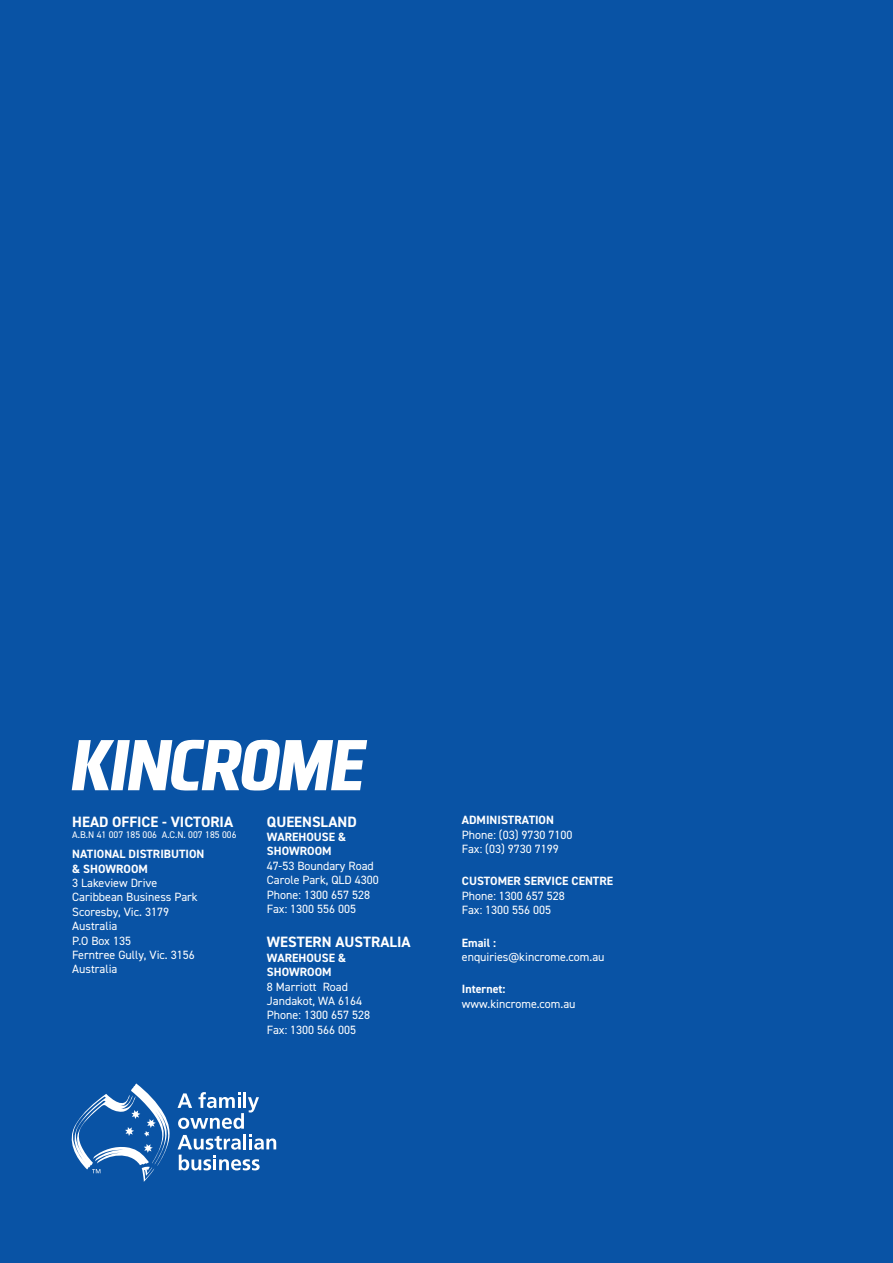
<style>
.page{position:relative;width:893px;height:1263px;background:#0953a5}
.page>*{position:absolute;margin:0;border:0;box-sizing:border-box;transform-origin:0 0}
.t1{font:700 15px "DIN2014";color:#fff}
.t2{font:12px "DIN2014";color:#fff}
.t3{font:700 12px/14.4px "DIN2014";color:#fff}
.t4{font:9.6px "DIN2014";color:#fff}
</style>
<div class="page">
<svg style="left:178px;top:1092px;width:98px;height:78px"></svg>
<svg style="left:71px;top:1083px;width:99px;height:99px"></svg>
<svg style="left:72px;top:740px;width:295px;height:50px"></svg>
<p class="t1" style="left:72px;top:811px;width:162px">HEAD OFFICE - VICTORIA</p>
<p class="t4" style="left:72px;top:829px;width:166px">A.B.N 41 007 185 006 A.C.N. 007 185 006</p>
<p class="t3" style="left:72px;top:847px;width:134px">NATIONAL DISTRIBUTION &amp; SHOWROOM</p>
<p class="t2" style="left:72px;top:875px;width:87px">3 Lakeview Drive</p>
<p class="t2" style="left:72px;top:890px;width:127px">Caribbean Business Park</p>
<p class="t2" style="left:72px;top:904px;width:98px">Scoresby, Vic. 3179</p>
<p class="t2" style="left:72px;top:918px;width:47px">Australia</p>
<p class="t2" style="left:72px;top:933px;width:60px">P.O Box 135</p>
<p class="t2" style="left:72px;top:947px;width:124px">Ferntree Gully, Vic. 3156</p>
<p class="t2" style="left:72px;top:962px;width:47px">Australia</p>
<p class="t1" style="left:267px;top:811px;width:91px">QUEENSLAND</p>
<p class="t3" style="left:267px;top:829px;width:81px">WAREHOUSE &amp;</p>
<p class="t3" style="left:267px;top:844px;width:66px">SHOWROOM</p>
<p class="t2" style="left:267px;top:858px;width:108px">47-53 Boundary Road</p>
<p class="t2" style="left:267px;top:872px;width:113px">Carole Park, QLD 4300</p>
<p class="t2" style="left:267px;top:887px;width:105px">Phone: 1300 657 528</p>
<p class="t2" style="left:267px;top:901px;width:91px">Fax: 1300 556 005</p>
<p class="t1" style="left:267px;top:932px;width:145px">WESTERN AUSTRALIA</p>
<p class="t3" style="left:267px;top:950px;width:81px">WAREHOUSE &amp;</p>
<p class="t3" style="left:267px;top:965px;width:66px">SHOWROOM</p>
<p class="t2" style="left:267px;top:979px;width:83px">8 Marriott Road</p>
<p class="t2" style="left:267px;top:993px;width:97px">Jandakot, WA 6164</p>
<p class="t2" style="left:267px;top:1008px;width:105px">Phone: 1300 657 528</p>
<p class="t2" style="left:267px;top:1022px;width:91px">Fax: 1300 566 005</p>
<p class="t3" style="left:462px;top:813px;width:94px">ADMINISTRATION</p>
<p class="t2" style="left:462px;top:827px;width:112px">Phone: (03) 9730 7100</p>
<p class="t2" style="left:462px;top:841px;width:99px">Fax: (03) 9730 7199</p>
<p class="t3" style="left:462px;top:874px;width:153px">CUSTOMER SERVICE CENTRE</p>
<p class="t2" style="left:462px;top:888px;width:105px">Phone: 1300 657 528</p>
<p class="t2" style="left:462px;top:902px;width:91px">Fax: 1300 556 005</p>
<p class="t3" style="left:462px;top:935px;width:36px">Email :</p>
<p class="t2" style="left:462px;top:949px;width:144px">enquiries@kincrome.com.au</p>
<p class="t3" style="left:462px;top:982px;width:45px">Internet:</p>
<p class="t2" style="left:462px;top:996px;width:115px">www.kincrome.com.au</p>
</div>
